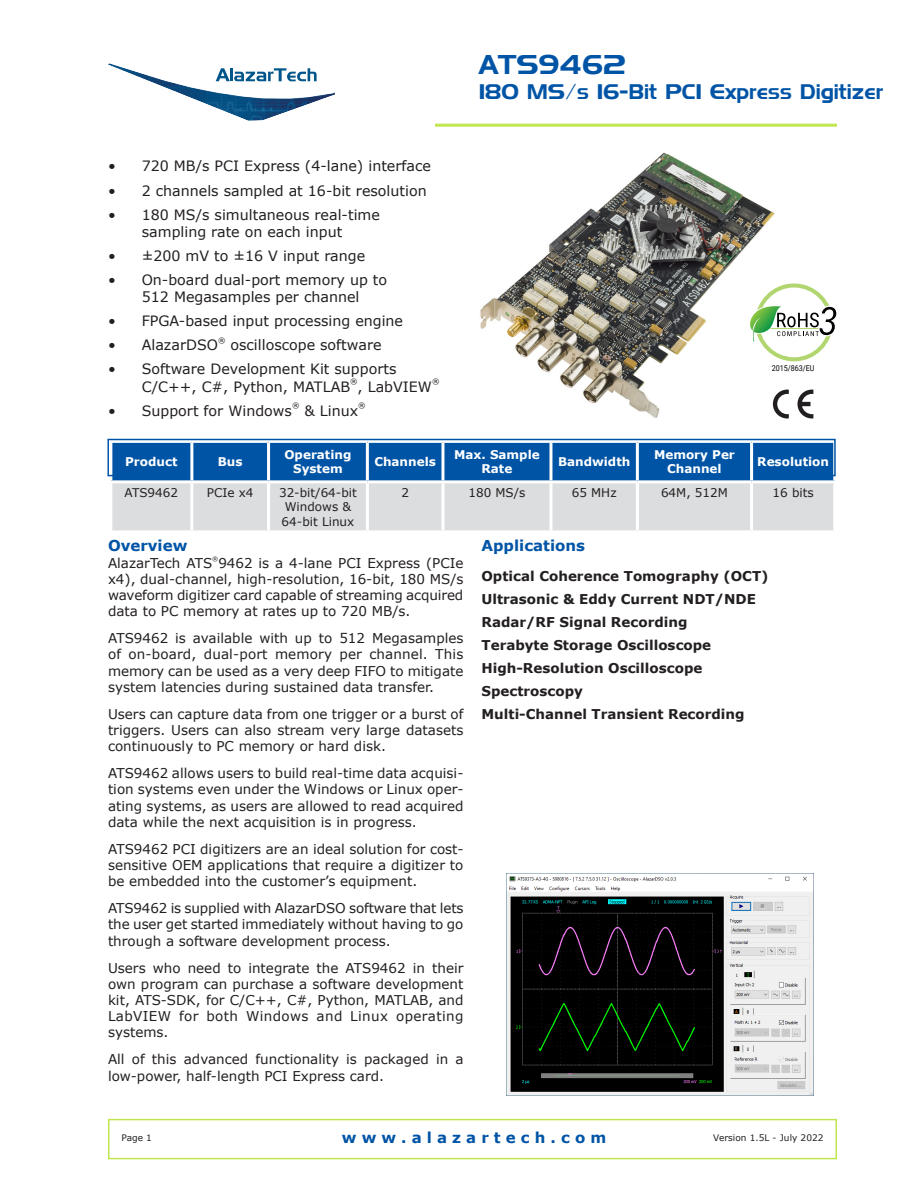
<style>
.page{position:relative;width:918px;height:1188px;background:#fff}
.page>*{position:absolute;margin:0;border:0;box-sizing:border-box;transform-origin:0 0}
.t1{font:27px "Denmark";color:#0054a6}
.t2{font:21px "Denmark";color:#0054a6}
.Alazar_SubHeading{font:700 15px "Verdana";color:#0054a6}
.Alazar_SubHeading-2{font:700 15px "Verdana";letter-spacing:.34em;color:#0054a6}
.Alazar_Text{font:14.25px/17.1px "Verdana";color:#231f20;text-align:center}
.Alazar_Text-2{font:13.5px/16.2px "Verdana";color:#231f20;text-align:justify}
.Body_text{font:13.5px/16.2px "Verdana";color:#231f20;text-align:justify}
.Body_text-2{font:700 13.5px "Verdana";color:#231f20}
.Alazar_Text-3{font:700 13.5px "Verdana";color:#231f20}
.Alazar_Text-4{font:700 12px/14.4px "Verdana";color:#fff;text-align:center}
.Alazar_Text-5{font:12px/14.4px "Verdana";color:#231f20}
.t3{font:9px "Verdana";color:#231f20}
.t4{font:8.1px "Roboto";color:#000;scale:.89 1}
.Alazar_Text-6{font:7.5px "Verdana";color:#231f20}
.Alazar_Text-7{font:6.15px "Verdana";color:#231f20}
</style>
<div class="page">
<img style="left:108px;top:63px;width:227px;height:58px">
<div style="left:108px;top:1119px;width:729px;height:40px;border:2px solid #bfe64f"></div>
<hr style="left:435px;top:124px;width:402px;height:3px;background:#bfe64f">
<img style="left:506px;top:873px;width:307px;height:223px">
<img style="left:480px;top:152px;width:320px;height:267px">
<svg style="left:749px;top:284px;width:88px;height:77px"></svg>
<svg style="left:773px;top:390px;width:16px;height:28px"></svg>
<svg style="left:797px;top:390px;width:16px;height:28px"></svg>
<svg style="left:107px;top:438px;width:729px;height:93px;background:#86a9cb"></svg>
<p class="Alazar_Text" style="left:108px;top:158px;width:325px">• 720 MB/s PCI Express (4-lane) interface</p>
<p class="Alazar_Text" style="left:108px;top:182px;width:320px">• 2 channels sampled at 16-bit resolution</p>
<p class="Alazar_Text" style="left:108px;top:206px;width:273px">• 180 MS/s simultaneous real-time sampling rate on each input</p>
<p class="Alazar_Text" style="left:108px;top:247px;width:259px">• ±200 mV to ±16 V input range</p>
<p class="Alazar_Text" style="left:108px;top:271px;width:281px">• On-board dual-port memory up to<br>512 Megasamples per channel</p>
<p class="Alazar_Text" style="left:108px;top:312px;width:297px">• FPGA-based input processing engine</p>
<p class="Alazar_Text" style="left:108px;top:336px;width:112px">• AlazarDSO</p>
<p class="Alazar_Text-6" style="left:218px;top:335px;width:9px">®</p>
<p class="Alazar_Text" style="left:230px;top:336px;width:153px">oscilloscope software</p>
<p class="Alazar_Text" style="left:142px;top:361px;width:256px;text-align:left;text-indent:-34px">• Software Development Kit supports<br>C/C++, C#, Python, MATLAB</p>
<p class="Alazar_Text-6" style="left:350px;top:376px;width:9px">®</p>
<p class="Alazar_Text" style="left:358px;top:378px;width:76px">, LabVIEW</p>
<p class="Alazar_Text-6" style="left:432px;top:376px;width:9px">®</p>
<p class="Alazar_Text" style="left:108px;top:402px;width:186px">• Support for Windows</p>
<p class="Alazar_Text-6" style="left:292px;top:401px;width:9px">®</p>
<p class="Alazar_Text" style="left:304px;top:402px;width:55px">&amp; Linux</p>
<p class="Alazar_Text-6" style="left:358px;top:401px;width:9px">®</p>
<h1 class="t1" style="left:479px;top:49px;width:148px">ATS9462</h1>
<h2 class="t2" style="left:479px;top:79px;width:406px">180 MS/s 16-Bit PCI Express Digitizer</h2>
<p class="t4" style="left:772px;top:362px;width:50px">2015/863/EU</p>
<p class="Alazar_Text-4" style="left:125px;top:454px;width:54px">Product</p>
<p class="Alazar_Text-4" style="left:218px;top:454px;width:26px">Bus</p>
<p class="Alazar_Text-4" style="left:284px;top:447px;width:69px">Operating<br>System</p>
<p class="Alazar_Text-4" style="left:374px;top:454px;width:63px">Channels</p>
<p class="Alazar_Text-4" style="left:454px;top:447px;width:87px">Max. Sample<br>Rate</p>
<p class="Alazar_Text-4" style="left:558px;top:454px;width:74px">Bandwidth</p>
<p class="Alazar_Text-4" style="left:654px;top:447px;width:82px">Memory Per<br>Channel</p>
<p class="Alazar_Text-4" style="left:757px;top:454px;width:73px">Resolution</p>
<p class="Alazar_Text-5" style="left:125px;top:485px;width:55px">ATS9462</p>
<p class="Alazar_Text-5" style="left:207px;top:485px;width:48px">PCIe x4</p>
<p class="Alazar_Text-5" style="left:279px;top:485px;width:79px">32-bit/64-bit<br>Windows &amp;<br>64-bit Linux</p>
<p class="Alazar_Text-5" style="left:401px;top:485px;width:9px">2</p>
<p class="Alazar_Text-5" style="left:468px;top:485px;width:59px">180 MS/s</p>
<p class="Alazar_Text-5" style="left:572px;top:485px;width:46px">65 MHz</p>
<p class="Alazar_Text-5" style="left:661px;top:485px;width:68px">64M, 512M</p>
<p class="Alazar_Text-5" style="left:773px;top:485px;width:43px">16 bits</p>
<p class="Alazar_SubHeading" style="left:481px;top:535px;width:105px">Applications</p>
<p class="Alazar_Text-3" style="left:481px;top:567px;width:289px">Optical Coherence Tomography (OCT)</p>
<p class="Body_text-2" style="left:481px;top:590px;width:276px">Ultrasonic &amp; Eddy Current NDT/NDE</p>
<p class="Body_text-2" style="left:481px;top:613px;width:208px">Radar/RF Signal Recording</p>
<p class="Body_text-2" style="left:481px;top:636px;width:231px">Terabyte Storage Oscilloscope</p>
<p class="Body_text-2" style="left:481px;top:658px;width:222px">High-Resolution Oscilloscope</p>
<p class="Body_text-2" style="left:481px;top:681px;width:103px">Spectroscopy</p>
<p class="Body_text-2" style="left:481px;top:704px;width:265px">Multi-Channel Transient Recording</p>
<p class="Alazar_SubHeading" style="left:108px;top:535px;width:81px">Overview</p>
<p class="Alazar_Text-2" style="left:108px;top:555px;width:106px">AlazarTech ATS</p>
<p class="Alazar_Text-7" style="left:212px;top:555px;width:8px">®</p>
<p class="Alazar_Text-2" style="left:108px;top:555px;width:357px;text-indent:110px">9462 is a 4-lane PCI Express (PCIe x4), dual-channel, high-resolution, 16-bit, 180 MS/s waveform digitizer card capable of streaming acquired data to PC memory at rates up to 720 MB/s.</p>
<p class="Alazar_Text-2" style="left:108px;top:630px;width:357px">ATS9462 is available with up to 512 Megasamples of on-board, dual-port memory per channel. This memory can be used as a very deep FIFO to mitigate system latencies during sustained data transfer.</p>
<p class="Body_text" style="left:108px;top:706px;width:357px">Users can capture data from one trigger or a burst of triggers. Users can also stream very large datasets continuously to PC memory or hard disk.</p>
<p class="Alazar_Text-2" style="left:108px;top:765px;width:357px">ATS9462 allows users to build real-time data acquisi&shy;tion systems even under the Windows or Linux oper&shy;ating systems, as users are allowed to read acquired data while the next acquisition is in progress.</p>
<p class="Alazar_Text-2" style="left:108px;top:841px;width:357px">ATS9462 PCI digitizers are an ideal solution for cost&shy;sensitive OEM applications that require a digitizer to be embedded into the customer’s equipment.</p>
<p class="Alazar_Text-2" style="left:108px;top:900px;width:357px">ATS9462 is supplied with AlazarDSO software that lets the user get started immediately without having to go through a software development process.</p>
<p class="Alazar_Text-2" style="left:108px;top:960px;width:357px">Users who need to integrate the ATS9462 in their own program can purchase a software development kit, ATS‑SDK, for C/C++, C#, Python, MATLAB, and LabVIEW for both Windows and Linux operating systems.</p>
<p class="Body_text" style="left:108px;top:1051px;width:357px">All of this advanced functionality is packaged in a low-power, half-length PCI Express card.</p>
<p class="t3" style="left:122px;top:1131px;width:32px">Page 1</p>
<p class="Alazar_SubHeading-2" style="left:342px;top:1127px;width:266px">www.alazartech.com</p>
<p class="t3" style="left:713px;top:1131px;width:112px">Version 1.5L - July 2022</p>
</div>
